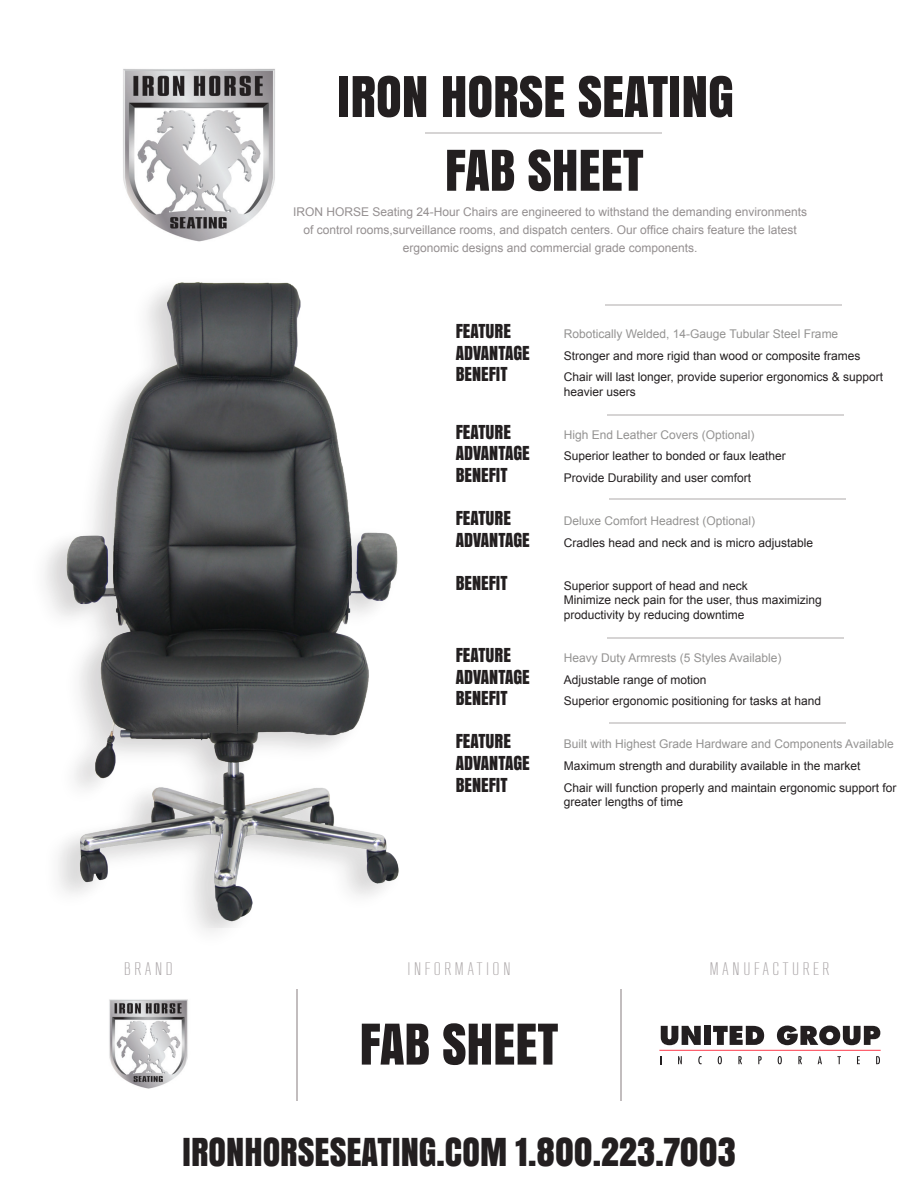
<style>
.page{position:relative;width:918px;height:1188px;background:#fff}
.page>*{position:absolute;margin:0;border:0;box-sizing:border-box;transform-origin:0 0}
.t1{font:52.65px "Anton";color:#231f20}
.t2{font:36px "Anton";color:#231f20}
.t3{font:18px "Anton";color:#231f20}
.t4{font:300 18px "RB No 2";letter-spacing:.2em;color:#a9a4a6}
.t5{font:300 18px "RB No 2";letter-spacing:.2em;color:#aca7a8}
.t6{font:12px/14.4px "Arial";color:#231f20}
.t7{font:12px/18px "Arial";color:#948f90;text-align:center}
.t8{font:12px "Arial";color:#949392}
</style>
<div class="page">
<img style="left:45px;top:282px;width:354px;height:645px">
<img style="left:109px;top:999px;width:79px;height:90px">
<hr style="left:609px;top:499px;width:237px;height:1px;background:#d6d4d4">
<hr style="left:607px;top:637px;width:236px;height:2px;background:#d6d4d4">
<hr style="left:609px;top:722px;width:237px;height:1px;background:#d6d4d4">
<hr style="left:659px;top:1050px;width:222px;height:1px;background:#fc4f5e">
<svg style="left:661px;top:1026px;width:40px;height:19px"></svg>
<div style="left:704px;top:1026px;width:7px;height:19px;background:#231f20"></div>
<svg style="left:713px;top:1026px;width:51px;height:19px"></svg>
<svg style="left:777px;top:1026px;width:103px;height:19px"></svg>
<svg style="left:678px;top:1056px;width:4px;height:8px"></svg>
<svg style="left:698px;top:1056px;width:4px;height:8px"></svg>
<svg style="left:718px;top:1056px;width:4px;height:8px"></svg>
<svg style="left:738px;top:1056px;width:4px;height:8px"></svg>
<svg style="left:758px;top:1056px;width:4px;height:8px"></svg>
<svg style="left:778px;top:1056px;width:4px;height:8px"></svg>
<svg style="left:798px;top:1056px;width:4px;height:8px"></svg>
<svg style="left:818px;top:1056px;width:4px;height:8px"></svg>
<svg style="left:837px;top:1056px;width:4px;height:8px"></svg>
<svg style="left:857px;top:1056px;width:3px;height:8px"></svg>
<svg style="left:876px;top:1056px;width:4px;height:8px"></svg>
<img style="left:123px;top:68px;width:152px;height:174px">
<hr style="left:296px;top:989px;width:2px;height:112px;background:#c2bdbe">
<hr style="left:620px;top:989px;width:2px;height:112px;background:#c2bdbe">
<hr style="left:425px;top:132px;width:237px;height:2px;background:#d6d4d4">
<hr style="left:607px;top:414px;width:236px;height:2px;background:#d6d4d4">
<hr style="left:605px;top:305px;width:237px;height:1px;background:#d6d4d4">
<p class="t1" style="left:337px;top:55px;width:398px">IRON HORSE SEATING</p>
<p class="t1" style="left:445px;top:129px;width:200px">FAB SHEET</p>
<p class="t7" style="left:293px;top:203px;width:516px">IRON HORSE Seating 24-Hour Chairs are engineered to withstand the demanding environments of control rooms,surveillance rooms, and dispatch centers. Our office chairs feature the latest ergonomic designs and commercial grade components.</p>
<p class="t3" style="left:456px;top:317px;width:57px">FEATURE</p>
<p class="t8" style="left:564px;top:326px;width:276px">Robotically Welded, 14-Gauge Tubular Steel Frame</p>
<p class="t3" style="left:456px;top:338px;width:76px">ADVANTAGE</p>
<p class="t6" style="left:564px;top:348px;width:298px">Stronger and more rigid than wood or composite frames</p>
<p class="t3" style="left:456px;top:360px;width:53px">BENEFIT</p>
<p class="t6" style="left:564px;top:370px;width:321px">Chair will last longer, provide superior ergonomics &amp; support</p>
<p class="t6" style="left:564px;top:384px;width:74px">heavier users</p>
<p class="t3" style="left:456px;top:418px;width:57px">FEATURE</p>
<p class="t8" style="left:564px;top:427px;width:192px">High End Leather Covers (Optional)</p>
<p class="t3" style="left:456px;top:439px;width:76px">ADVANTAGE</p>
<p class="t6" style="left:564px;top:449px;width:224px">Superior leather to bonded or faux leather</p>
<p class="t3" style="left:456px;top:461px;width:53px">BENEFIT</p>
<p class="t6" style="left:564px;top:471px;width:189px">Provide Durability and user comfort</p>
<p class="t3" style="left:456px;top:504px;width:57px">FEATURE</p>
<p class="t8" style="left:564px;top:513px;width:193px">Deluxe Comfort Headrest (Optional)</p>
<p class="t3" style="left:456px;top:526px;width:76px">ADVANTAGE</p>
<p class="t6" style="left:564px;top:536px;width:251px">Cradles head and neck and is micro adjustable</p>
<p class="t3" style="left:456px;top:569px;width:53px">BENEFIT</p>
<p class="t6" style="left:564px;top:579px;width:186px">Superior support of head and neck</p>
<p class="t6" style="left:564px;top:593px;width:260px">Minimize neck pain for the user, thus maximizing productivity by reducing downtime</p>
<p class="t3" style="left:456px;top:641px;width:57px">FEATURE</p>
<p class="t8" style="left:564px;top:650px;width:219px">Heavy Duty Armrests (5 Styles Available)</p>
<p class="t3" style="left:456px;top:662px;width:76px">ADVANTAGE</p>
<p class="t6" style="left:564px;top:672px;width:144px">Adjustable range of motion</p>
<p class="t3" style="left:456px;top:684px;width:53px">BENEFIT</p>
<p class="t6" style="left:564px;top:694px;width:259px">Superior ergonomic positioning for tasks at hand</p>
<p class="t3" style="left:456px;top:727px;width:57px">FEATURE</p>
<p class="t8" style="left:564px;top:736px;width:331px">Built with Highest Grade Hardware and Components Available</p>
<p class="t3" style="left:456px;top:749px;width:76px">ADVANTAGE</p>
<p class="t6" style="left:564px;top:759px;width:298px">Maximum strength and durability available in the market</p>
<p class="t3" style="left:456px;top:770px;width:53px">BENEFIT</p>
<p class="t6" style="left:564px;top:780px;width:334px">Chair will function properly and maintain ergonomic support for greater lengths of time</p>
<p class="t4" style="left:124px;top:959px;width:50px">BRAND</p>
<p class="t5" style="left:407px;top:959px;width:105px">INFORMATION</p>
<p class="t4" style="left:710px;top:959px;width:121px">MANUFACTURER</p>
<p class="t1" style="left:360px;top:1003px;width:200px">FAB SHEET</p>
<p class="t2" style="left:182px;top:1124px;width:555px">IRONHORSESEATING.COM 1.800.223.7003</p>
</div>
